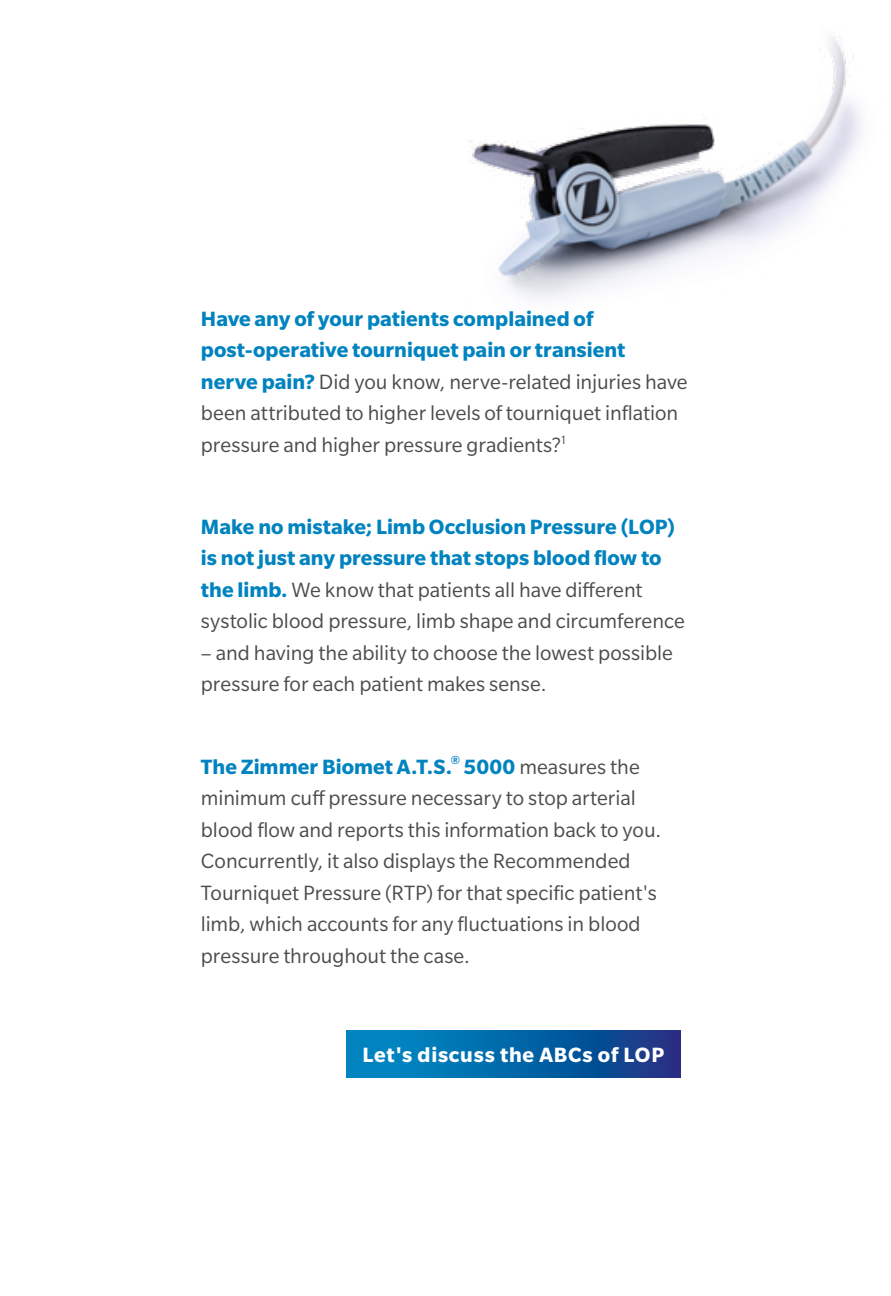
<style>
.page{position:relative;width:891px;height:1296px;background:#fff}
.page>*{position:absolute;margin:0;border:0;box-sizing:border-box;transform-origin:0 0}
.t1{font:22.5px/31.5px "Slate Pro";color:#4d4d4f}
.t2{font:700 22.5px/31.5px "Slate Pro";letter-spacing:.005em;color:#0083bf}
.t3{font:700 22.5px "Slate Pro";letter-spacing:.035em;color:#fff}
.s1{font-weight:700;color:#0083bf}
.s2{font-weight:400;color:#4d4d4f}
</style>
<div class="page">
<img style="left:470px;top:36px;width:391px;height:263px">
<svg style="left:346px;top:1031px;width:335px;height:47px;background:#0662a5"></svg>
<p class="t1" style="left:201px;top:303px;width:488px"><span class="s1">Have any of your patients complained of post-operative tourniquet pain or transient nerve pain?</span> Did you know, nerve-related injuries have been attributed to higher levels of tourniquet inflation pressure and higher pressure gradients?<sup>1</sup></p>
<p class="t2" style="left:201px;top:511px;width:486px">Make no mistake; Limb Occlusion Pressure (LOP) is not just any pressure that stops blood flow to the limb. <span class="s2">We know that patients all have different systolic blood pressure, limb shape and circumference</span></p>
<p class="t1" style="left:201px;top:637px;width:474px">– and having the ability to choose the lowest possible pressure for each patient makes sense.</p>
<p class="t1" style="left:201px;top:751px;width:462px"><span class="s1">The Zimmer Biomet A.T.S.</span><sup>®</sup> <span class="s1">5000</span> measures the minimum cuff pressure necessary to stop arterial blood flow and reports this information back to you.<br>Concurrently, it also displays the Recommended Tourniquet Pressure (RTP) for that specific patient's limb, which accounts for any fluctuations in blood pressure throughout the case.</p>
<p class="t3" style="left:363px;top:1042px;width:303px">Let's discuss the ABCs of LOP</p>
</div>
